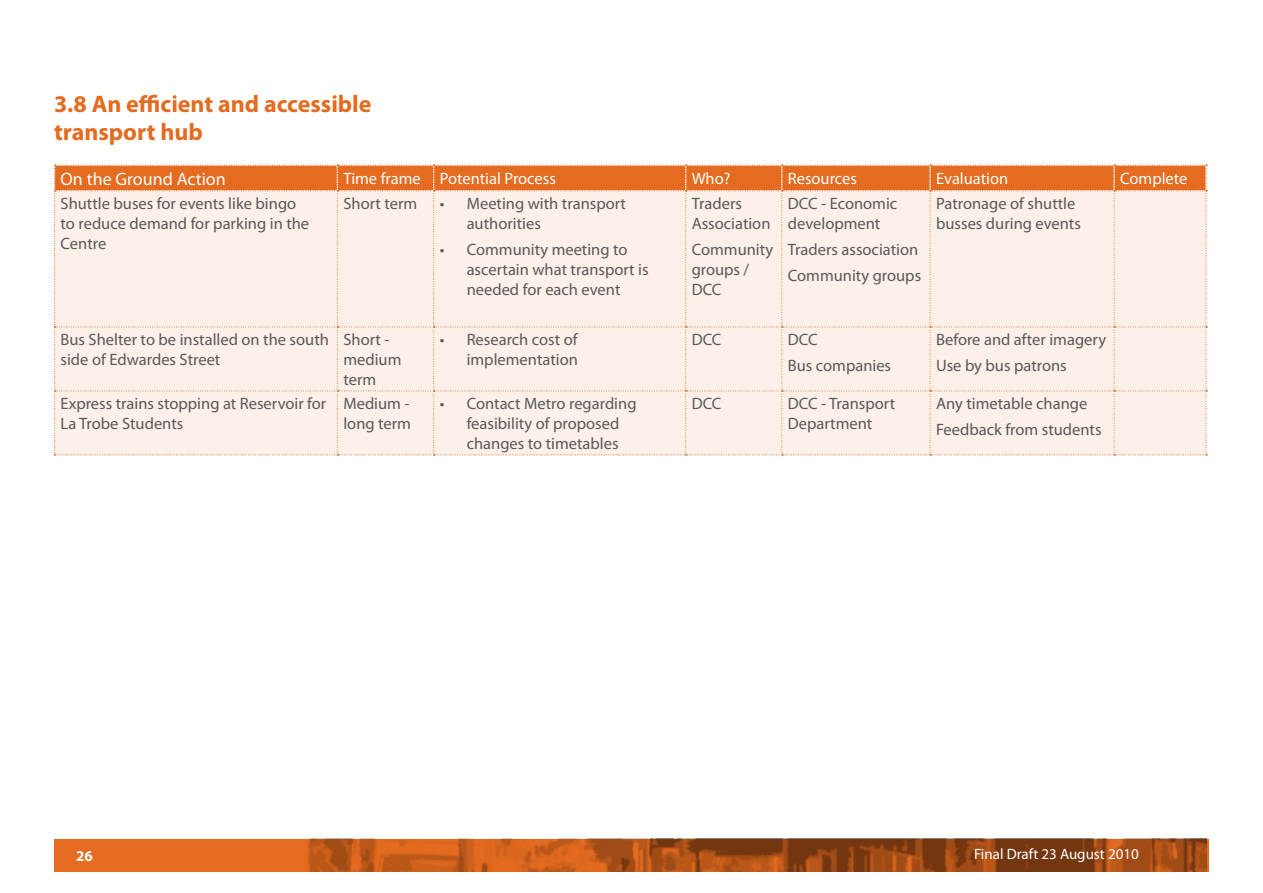
<style>
.page{position:relative;width:1263px;height:893px;background:#fff}
.page>*{position:absolute;margin:0;border:0;box-sizing:border-box;transform-origin:0 0}
.t1{font:700 24px/28.8px "Myriad Pro";color:#e46b1f}
.t2{font:18px "Myriad Pro";color:#fff}
.t3{font:16.5px/19.8px "Myriad Pro";color:#58595b}
.t4{font:16.5px "Myriad Pro";color:#fff}
.t5{font:15px "Myriad Pro";color:#fff}
.t6{font:700 15px "Myriad Pro";color:#fff}
</style>
<div class="page">
<div style="left:55px;top:839px;width:1154px;height:33px;background:#e46b1f"></div>
<img style="left:308px;top:839px;width:899px;height:33px">
<svg style="left:54px;top:165px;width:1153px;height:290px;background:#f9e4d6"></svg>
<h1 class="t1" style="left:54px;top:88px;width:319px">3.8 An efficient and accessible transport hub</h1>
<p class="t2" style="left:61px;top:168px;width:167px">On the Ground Action</p>
<p class="t4" style="left:343px;top:168px;width:214px">Time frame Potential Process</p>
<p class="t4" style="left:692px;top:168px;width:40px">Who?</p>
<p class="t4" style="left:788px;top:168px;width:71px">Resources</p>
<p class="t4" style="left:936px;top:168px;width:74px">Evaluation</p>
<p class="t4" style="left:1120px;top:168px;width:69px">Complete</p>
<p class="t3" style="left:61px;top:193px;width:250px">Shuttle buses for events like bingo to reduce demand for parking in the<br>Centre</p>
<p class="t3" style="left:343px;top:193px;width:75px">Short term</p>
<p class="t3" style="left:467px;top:193px;width:161px;text-indent:-27px">• Meeting with transport authorities</p>
<p class="t3" style="left:936px;top:193px;width:146px">Patronage of shuttle busses during events</p>
<p class="t3" style="left:692px;top:193px;width:80px">Traders<br>Association</p>
<p class="t3" style="left:692px;top:239px;width:83px">Community groups /<br>DCC</p>
<p class="t3" style="left:788px;top:193px;width:111px">DCC - Economic development</p>
<p class="t3" style="left:788px;top:236px;width:135px;line-height:26.2px">Traders association<br>Community groups</p>
<p class="t3" style="left:467px;top:239px;width:183px;text-indent:-27px">• Community meeting to ascertain what transport is needed for each event</p>
<p class="t3" style="left:61px;top:330px;width:270px">Bus Shelter to be installed on the south side of Edwardes Street</p>
<p class="t3" style="left:343px;top:330px;width:60px">Short - medium term</p>
<p class="t3" style="left:440px;top:330px;width:140px;text-align:right">• Research cost of implementation</p>
<p class="t3" style="left:692px;top:330px;width:31px">DCC</p>
<p class="t3" style="left:788px;top:326px;width:105px;line-height:26.2px">DCC<br>Bus companies</p>
<p class="t3" style="left:936px;top:326px;width:171px;line-height:26.2px">Before and after imagery<br>Use by bus patrons</p>
<p class="t3" style="left:61px;top:394px;width:267px">Express trains stopping at Reservoir for<br>La Trobe Students</p>
<p class="t3" style="left:343px;top:394px;width:69px">Medium - long term</p>
<p class="t3" style="left:440px;top:394px;width:198px;text-align:center">• Contact Metro regarding feasibility of proposed changes to timetables</p>
<p class="t3" style="left:692px;top:394px;width:31px">DCC</p>
<p class="t3" style="left:788px;top:394px;width:109px">DCC - Transport<br>Department</p>
<p class="t3" style="left:936px;top:390px;width:167px;line-height:26.2px">Any timetable change<br>Feedback from students</p>
<p class="t6" style="left:76px;top:847px;width:18px">26</p>
<p class="t5" style="left:974px;top:845px;width:166px">Final Draft 23 August 2010</p>
</div>
